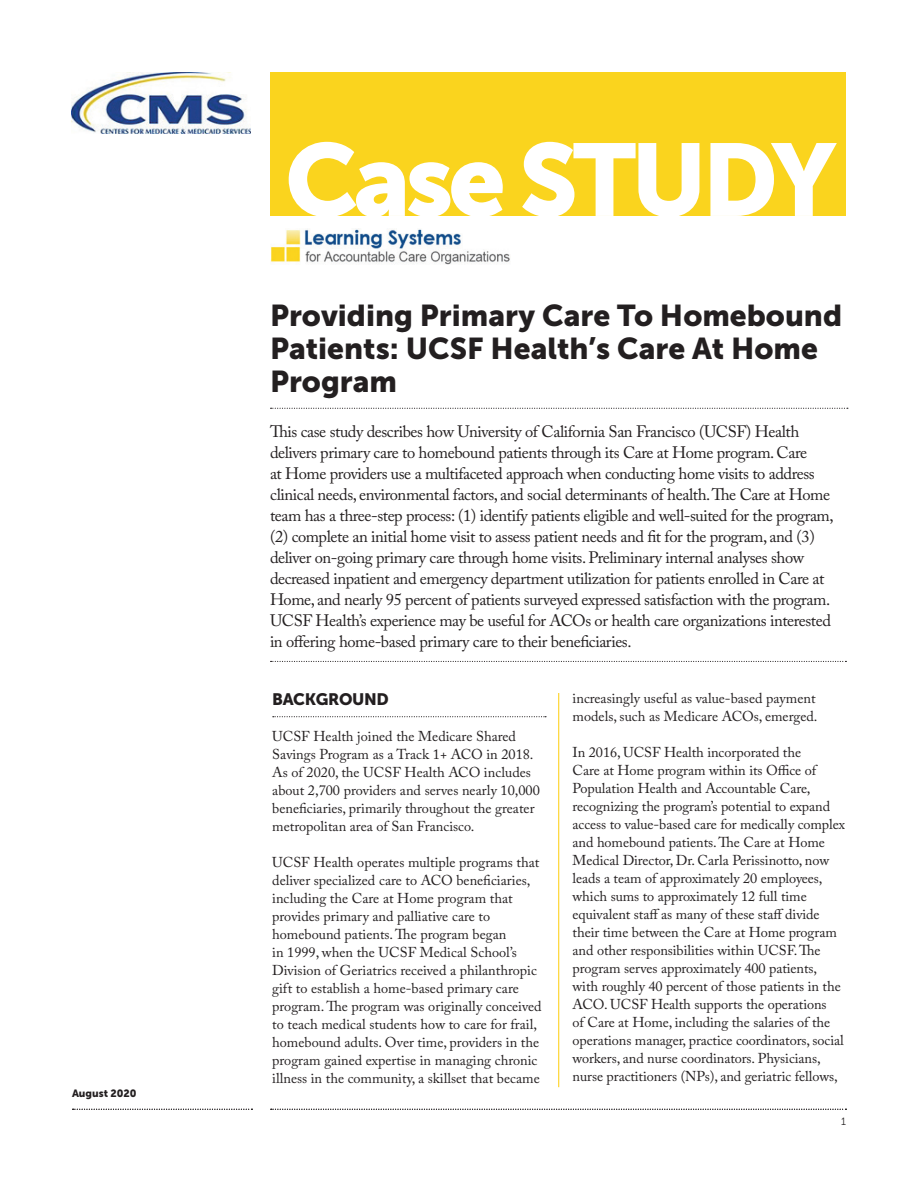
<style>
.page{position:relative;width:918px;height:1188px;background:#fff}
.page>*{position:absolute;margin:0;border:0;box-sizing:border-box;transform-origin:0 0}
.t1{font:102px "Museo Sans 900";letter-spacing:-.05em;color:#fff}
.t2{font:30px/33px "Museo Sans 900";color:#231f20}
.t3{font:16.5px/21px "Adobe Caslon Pro";letter-spacing:-.025em;color:#231f20}
.t4{font:16.5px "Museo Sans 900";letter-spacing:-.02em;color:#231f20}
.t5{font:14.25px/18px "Adobe Caslon Pro";letter-spacing:-.005em;color:#231f20}
.t6{font:10.5px "Museo Sans 900";color:#231f20}
.t7{font:10.5px "Museo Sans 300";color:#231f20}
</style>
<div class="page">
<svg style="left:271px;top:1109px;width:575px;height:1px"></svg>
<svg style="left:73px;top:1109px;width:179px;height:1px"></svg>
<div style="left:270px;top:72px;width:576px;height:144px;background:#fad41e"></div>
<img style="left:72px;top:72px;width:179px;height:61px">
<img style="left:271px;top:229px;width:239px;height:36px">
<svg style="left:271px;top:661px;width:575px;height:1px"></svg>
<svg style="left:271px;top:408px;width:577px;height:1px"></svg>
<svg style="left:273px;top:716px;width:273px;height:1px"></svg>
<hr style="left:558px;top:693px;width:1px;height:394px;background:#fecd08">
<p class="t6" style="left:72px;top:1088px;width:66px">August 2020</p>
<p class="t1" style="left:285px;top:122px;width:553px">Case STUDY</p>
<h1 class="t2" style="left:270px;top:298px;width:574px">Providing Primary Care To Homebound<br>Patients: UCSF Health’s Care At Home<br>Program</h1>
<p class="t3" style="left:270px;top:421px;width:565px">This case study describes how University of California San Francisco (UCSF) Health delivers primary care to homebound patients through its Care at Home program. Care<br>at Home providers use a multifaceted approach when conducting home visits to address clinical needs, environmental factors, and social determinants of health. The Care at Home team has a three-step process: (1) identify patients eligible and well-suited for the program, (2) complete an initial home visit to assess patient needs and fit for the program, and (3) deliver on-going primary care through home visits. Preliminary internal analyses show decreased inpatient and emergency department utilization for patients enrolled in Care at Home, and nearly 95 percent of patients surveyed expressed satisfaction with the program.<br>UCSF Health’s experience may be useful for ACOs or health care organizations interested in offering home-based primary care to their beneficiaries.</p>
<h2 class="t4" style="left:272px;top:690px;width:118px">BACKGROUND</h2>
<p class="t5" style="left:272px;top:727px;width:269px">UCSF Health joined the Medicare Shared Savings Program as a Track 1+ ACO in 2018.<br>As of 2020, the UCSF Health ACO includes about 2,700 providers and serves nearly 10,000 beneficiaries, primarily throughout the greater metropolitan area of San Francisco.</p>
<p class="t5" style="left:272px;top:853px;width:271px">UCSF Health operates multiple programs that deliver specialized care to ACO beneficiaries, including the Care at Home program that provides primary and palliative care to homebound patients. The program began<br>in 1999, when the UCSF Medical School’s Division of Geriatrics received a philanthropic gift to establish a home-based primary care program. The program was originally conceived to teach medical students how to care for frail, homebound adults. Over time, providers in the program gained expertise in managing chronic illness in the community, a skillset that became</p>
<p class="t5" style="left:573px;top:690px;width:246px">increasingly useful as value-based payment models, such as Medicare ACOs, emerged.</p>
<p class="t5" style="left:573px;top:744px;width:274px">In 2016, UCSF Health incorporated the<br>Care at Home program within its Office of Population Health and Accountable Care, recognizing the program’s potential to expand access to value-based care for medically complex and homebound patients. The Care at Home Medical Director, Dr. Carla Perissinotto, now leads a team of approximately 20 employees, which sums to approximately 12 full time equivalent staff as many of these staff divide their time between the Care at Home program and other responsibilities within UCSF. The program serves approximately 400 patients, with roughly 40 percent of those patients in the ACO. UCSF Health supports the operations<br>of Care at Home, including the salaries of the operations manager, practice coordinators, social workers, and nurse coordinators. Physicians, nurse practitioners (NPs), and geriatric fellows,</p>
<p class="t7" style="left:841px;top:1116px;width:6px">1</p>
</div>
